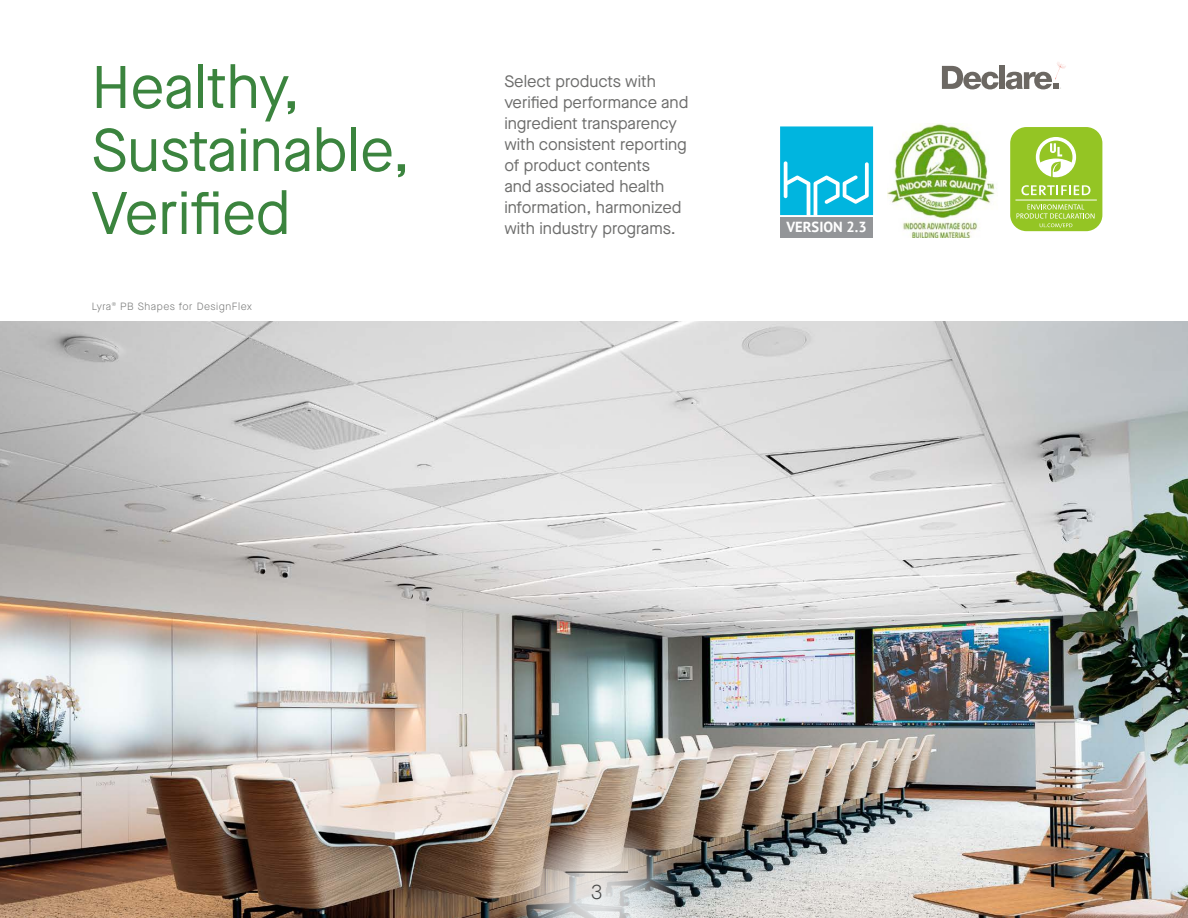
<style>
.page{position:relative;width:1188px;height:918px;background:#fff}
.page>*{position:absolute;margin:0;border:0;box-sizing:border-box;transform-origin:0 0}
.t1{font:60px/63px "Maison Neue";color:#3b843e}
.t2{font:300 21px "Maison Neue";color:#474746}
.t3{font:16.5px/21px "Maison Neue";color:#6d6d6c}
.t4{font:700 14.55px "PT Sans";color:#fff}
.t5{font:300 10.5px "Maison Neue";letter-spacing:.05em;color:#787978}
</style>
<div class="page">
<img style="left:0;top:321px;width:1188px;height:597px">
<img style="left:515px;top:820px;width:163px;height:98px">
<img style="left:887px;top:123px;width:108px;height:115px">
<div style="left:999px;top:66px;width:6px;height:23px;background:#6c6863"></div>
<svg style="left:942px;top:66px;width:57px;height:23px"></svg>
<svg style="left:1006px;top:62px;width:60px;height:27px"></svg>
<div style="left:1010px;top:127px;width:92px;height:104px;background:#94c524;border-radius:16px"></div>
<svg style="left:1021px;top:185px;width:69px;height:10px"></svg>
<hr style="left:1015px;top:200px;width:82px;height:1px;background:#fff">
<svg style="left:1036px;top:137px;width:40px;height:41px"></svg>
<svg style="left:1017px;top:204px;width:78px;height:24px"></svg>
<hr style="left:565px;top:872px;width:63px;height:1px;background:#1d1c1a">
<svg style="left:780px;top:126px;width:93px;height:89px;background:#1fbee2"></svg>
<div style="left:780px;top:217px;width:93px;height:20px;background:#939598"></div>
<h1 class="t1" style="left:92px;top:55px;width:320px">Healthy,<br>Sustainable,<br>Verified</h1>
<p class="t3" style="left:504px;top:71px;width:186px">Select products with verified performance and ingredient transparency with consistent reporting of product contents<br>and associated health information, harmonized with industry programs.</p>
<p class="t5" style="left:92px;top:299px;width:162px">Lyra<sup>®</sup> PB Shapes for DesignFlex</p>
<p class="t4" style="left:786px;top:218px;width:82px">VERSION 2.3</p>
<p class="t2" style="left:591px;top:878px;width:13px">3</p>
</div>
